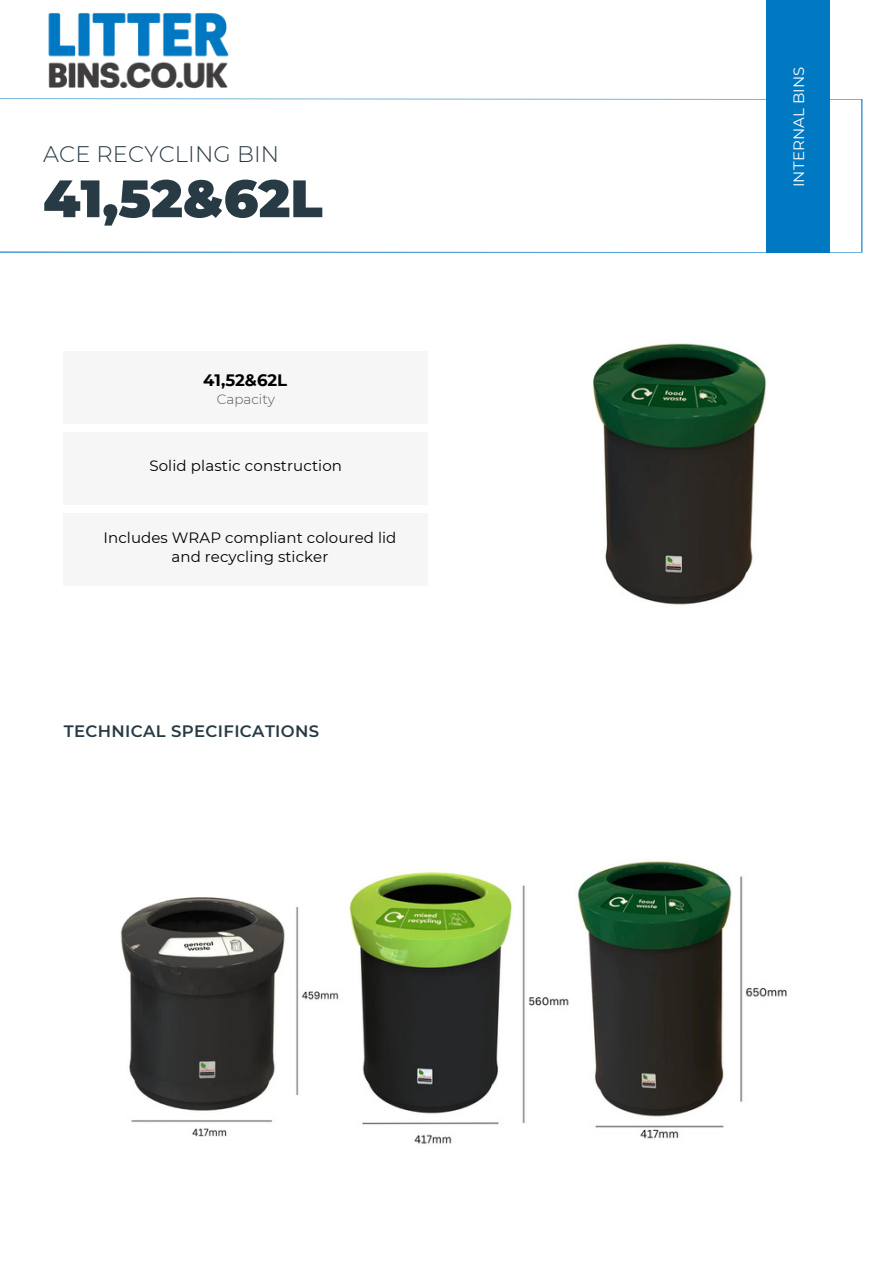
<style>
.page{position:relative;width:894px;height:1264px;background:#fff}
.page>*{position:absolute;margin:0;border:0;box-sizing:border-box;transform-origin:0 0}
.t1{font:900 52.5px "Montserrat";color:#283b45}
.t2{font:300 22.5px "Montserrat";letter-spacing:.005em;color:#283b45}
.t3{font:600 16.5px "Montserrat";letter-spacing:.02em;color:#283b45}
.t4{font:700 16.5px "Montserrat";color:#000}
.t5{font:15px/19.2px "Montserrat";letter-spacing:.005em;color:#000;text-align:center}
.t6{font:15px "Montserrat";letter-spacing:.01em;color:#fff}
.t7{font:300 13.5px "Montserrat";color:#575756}
</style>
<div class="page">
<svg style="left:0;top:98px;width:862px;height:155px"></svg>
<div style="left:765px;top:0;width:64px;height:252px;background:#0078c2"></div>
<div style="left:64px;top:352px;width:363px;height:72px;background:#f6f6f6"></div>
<div style="left:64px;top:433px;width:363px;height:72px;background:#f6f6f6"></div>
<div style="left:64px;top:514px;width:363px;height:72px;background:#f6f6f6"></div>
<img style="left:593px;top:343px;width:173px;height:262px">
<img style="left:120px;top:897px;width:219px;height:240px">
<img style="left:349px;top:872px;width:220px;height:272px">
<img style="left:577px;top:861px;width:210px;height:278px">
<img style="left:48px;top:13px;width:181px;height:76px">
<h3 class="t2" style="left:43px;top:140px;width:238px">ACE RECYCLING BIN</h3>
<p class="t1" style="left:43px;top:166px;width:281px">41,52&amp;62L</p>
<h5 class="t4" style="left:203px;top:370px;width:85px">41,52&amp;62L</h5>
<h3 class="t7" style="left:217px;top:391px;width:60px">Capacity</h3>
<p class="t5" style="left:149px;top:456px;width:194px">Solid plastic construction</p>
<p class="t5" style="left:104px;top:528px;width:294px">Includes WRAP compliant coloured lid and recycling sticker</p>
<p class="t3" style="left:64px;top:721px;width:257px">TECHNICAL SPECIFICATIONS</p>
<h5 class="t6" style="left:789px;top:187px;width:122px;rotate:-90deg">INTERNAL BINS</h5>
</div>
